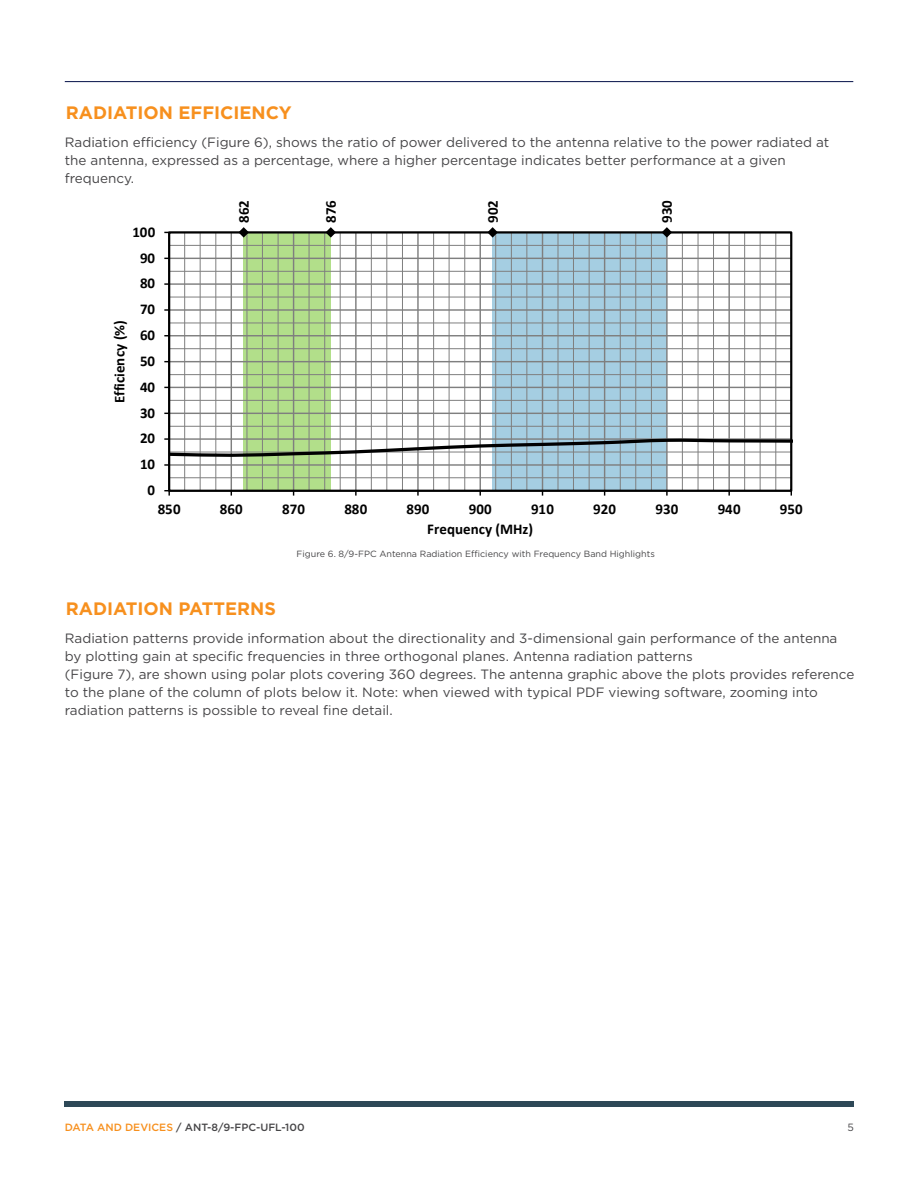
<style>
.page{position:relative;width:918px;height:1188px;background:#fff}
.page>*{position:absolute;margin:0;border:0;box-sizing:border-box;transform-origin:0 0}
.t1{font:700 18px "Gotham";color:#f7901e}
.t2{font:700 15px "Calibri";color:#000}
.t3{font:13.5px/18px "Gotham";color:#464547}
.t4{font:500 10.5px "Gotham";color:#464547}
.t5{font:10.5px "Gotham";color:#464547}
.t6{font:9px "Gotham";color:#464547}
.s1{color:#f7901e}
</style>
<div class="page">
<hr style="left:65px;top:81px;width:788px;height:1px;background:#1e295b">
<div style="left:65px;top:1101px;width:789px;height:6px;background:#2e4857"></div>
<div style="left:244px;top:232px;width:87px;height:258px;background:#b2df8a"></div>
<div style="left:493px;top:232px;width:174px;height:258px;background:#a5cee2"></div>
<hr style="left:169px;top:297px;width:622px;height:1px;background:#7f7f7f">
<hr style="left:169px;top:271px;width:622px;height:1px;background:#7f7f7f">
<hr style="left:169px;top:245px;width:622px;height:1px;background:#7f7f7f">
<hr style="left:169px;top:283px;width:622px;height:2px;background:#7f7f7f">
<hr style="left:169px;top:258px;width:622px;height:1px;background:#7f7f7f">
<hr style="left:184px;top:232px;width:1px;height:259px;background:#7f7f7f">
<hr style="left:200px;top:232px;width:1px;height:259px;background:#7f7f7f">
<hr style="left:215px;top:232px;width:1px;height:259px;background:#7f7f7f">
<hr style="left:247px;top:232px;width:1px;height:259px;background:#7f7f7f">
<hr style="left:262px;top:232px;width:1px;height:259px;background:#7f7f7f">
<hr style="left:278px;top:232px;width:1px;height:259px;background:#7f7f7f">
<hr style="left:309px;top:232px;width:1px;height:259px;background:#7f7f7f">
<hr style="left:324px;top:232px;width:1px;height:259px;background:#7f7f7f">
<hr style="left:340px;top:232px;width:1px;height:259px;background:#7f7f7f">
<hr style="left:371px;top:232px;width:1px;height:259px;background:#7f7f7f">
<hr style="left:386px;top:232px;width:1px;height:259px;background:#7f7f7f">
<hr style="left:402px;top:232px;width:1px;height:259px;background:#7f7f7f">
<hr style="left:433px;top:232px;width:1px;height:259px;background:#7f7f7f">
<hr style="left:449px;top:232px;width:1px;height:259px;background:#7f7f7f">
<hr style="left:464px;top:232px;width:1px;height:259px;background:#7f7f7f">
<hr style="left:495px;top:232px;width:1px;height:259px;background:#7f7f7f">
<hr style="left:511px;top:232px;width:1px;height:259px;background:#7f7f7f">
<hr style="left:526px;top:232px;width:1px;height:259px;background:#7f7f7f">
<hr style="left:558px;top:232px;width:1px;height:259px;background:#7f7f7f">
<hr style="left:573px;top:232px;width:1px;height:259px;background:#7f7f7f">
<hr style="left:589px;top:232px;width:1px;height:259px;background:#7f7f7f">
<hr style="left:620px;top:232px;width:1px;height:259px;background:#7f7f7f">
<hr style="left:635px;top:232px;width:1px;height:259px;background:#7f7f7f">
<hr style="left:651px;top:232px;width:1px;height:259px;background:#7f7f7f">
<hr style="left:682px;top:232px;width:1px;height:259px;background:#7f7f7f">
<hr style="left:698px;top:232px;width:1px;height:259px;background:#7f7f7f">
<hr style="left:713px;top:232px;width:1px;height:259px;background:#7f7f7f">
<hr style="left:744px;top:232px;width:1px;height:259px;background:#7f7f7f">
<hr style="left:760px;top:232px;width:1px;height:259px;background:#7f7f7f">
<hr style="left:775px;top:232px;width:1px;height:259px;background:#7f7f7f">
<hr style="left:231px;top:232px;width:1px;height:259px;background:#7f7f7f">
<hr style="left:293px;top:232px;width:1px;height:259px;background:#7f7f7f">
<hr style="left:355px;top:232px;width:2px;height:259px;background:#7f7f7f">
<hr style="left:417px;top:232px;width:2px;height:259px;background:#7f7f7f">
<hr style="left:480px;top:232px;width:1px;height:259px;background:#7f7f7f">
<hr style="left:542px;top:232px;width:1px;height:259px;background:#7f7f7f">
<hr style="left:604px;top:232px;width:1px;height:259px;background:#7f7f7f">
<hr style="left:666px;top:232px;width:2px;height:259px;background:#7f7f7f">
<hr style="left:728px;top:232px;width:2px;height:259px;background:#7f7f7f">
<div style="left:168px;top:231px;width:624px;height:261px;border:2px solid #000"></div>
<hr style="left:168px;top:232px;width:2px;height:259px;background:#000">
<hr style="left:169px;top:490px;width:622px;height:1px;background:#000">
<svg style="left:164px;top:490px;width:6px;height:6px"></svg>
<svg style="left:170px;top:304px;width:622px;height:175px"></svg>
<svg style="left:238px;top:227px;width:11px;height:11px"></svg>
<svg style="left:326px;top:227px;width:10px;height:11px"></svg>
<svg style="left:487px;top:227px;width:11px;height:11px"></svg>
<svg style="left:662px;top:227px;width:10px;height:11px"></svg>
<h1 class="t1" style="left:66px;top:101px;width:227px">RADIATION EFFICIENCY</h1>
<p class="t3" style="left:65px;top:133px;width:766px">Radiation efficiency (Figure 6), shows the ratio of power delivered to the antenna relative to the power radiated at the antenna, expressed as a percentage, where a higher percentage indicates better performance at a given frequency.</p>
<p class="t2" style="left:132px;top:221px;width:24px">100</p>
<p class="t2" style="left:140px;top:247px;width:17px">90</p>
<p class="t2" style="left:140px;top:273px;width:17px">80</p>
<p class="t2" style="left:109px;top:403px;width:85px;rotate:-90deg">Efficiency (%)</p>
<p class="t2" style="left:140px;top:299px;width:17px">70</p>
<p class="t2" style="left:140px;top:324px;width:17px">60</p>
<p class="t2" style="left:140px;top:350px;width:17px">50</p>
<p class="t2" style="left:140px;top:376px;width:17px">40</p>
<p class="t2" style="left:140px;top:402px;width:17px">30</p>
<p class="t2" style="left:140px;top:428px;width:17px">20</p>
<p class="t2" style="left:140px;top:454px;width:17px">10</p>
<p class="t2" style="left:148px;top:479px;width:9px">0</p>
<p class="t2" style="left:233px;top:223px;width:24px;rotate:-90deg">862</p>
<p class="t2" style="left:320px;top:223px;width:24px;rotate:-90deg">876</p>
<p class="t2" style="left:482px;top:223px;width:24px;rotate:-90deg">902</p>
<p class="t2" style="left:656px;top:223px;width:24px;rotate:-90deg">930</p>
<p class="t2" style="left:158px;top:499px;width:24px">850</p>
<p class="t2" style="left:220px;top:499px;width:24px">860</p>
<p class="t2" style="left:282px;top:499px;width:24px">870</p>
<p class="t2" style="left:344px;top:499px;width:24px">880</p>
<p class="t2" style="left:407px;top:499px;width:24px">890</p>
<p class="t2" style="left:469px;top:499px;width:24px">900</p>
<p class="t2" style="left:531px;top:499px;width:24px">910</p>
<p class="t2" style="left:593px;top:499px;width:24px">920</p>
<p class="t2" style="left:656px;top:499px;width:24px">930</p>
<p class="t2" style="left:718px;top:499px;width:24px">940</p>
<p class="t2" style="left:780px;top:499px;width:24px">950</p>
<p class="t2" style="left:427px;top:518px;width:107px">Frequency (MHz)</p>
<p class="t6" style="left:297px;top:548px;width:360px">Figure 6. 8/9-FPC Antenna Radiation Efficiency with Frequency Band Highlights</p>
<h1 class="t1" style="left:66px;top:597px;width:212px">RADIATION PATTERNS</h1>
<p class="t3" style="left:65px;top:629px;width:791px">Radiation patterns provide information about the directionality and 3-dimensional gain performance of the antenna by plotting gain at specific frequencies in three orthogonal planes. Antenna radiation patterns<br>(Figure 7), are shown using polar plots covering 360 degrees. The antenna graphic above the plots provides reference to the plane of the column of plots below it. Note: when viewed with typical PDF viewing software, zooming into radiation patterns is possible to reveal fine detail.</p>
<p class="t4" style="left:65px;top:1120px;width:241px"><span class="s1">DATA AND DEVICES</span> / ANT-8/9-FPC-UFL-100</p>
<p class="t5" style="left:847px;top:1121px;width:8px">5</p>
</div>
